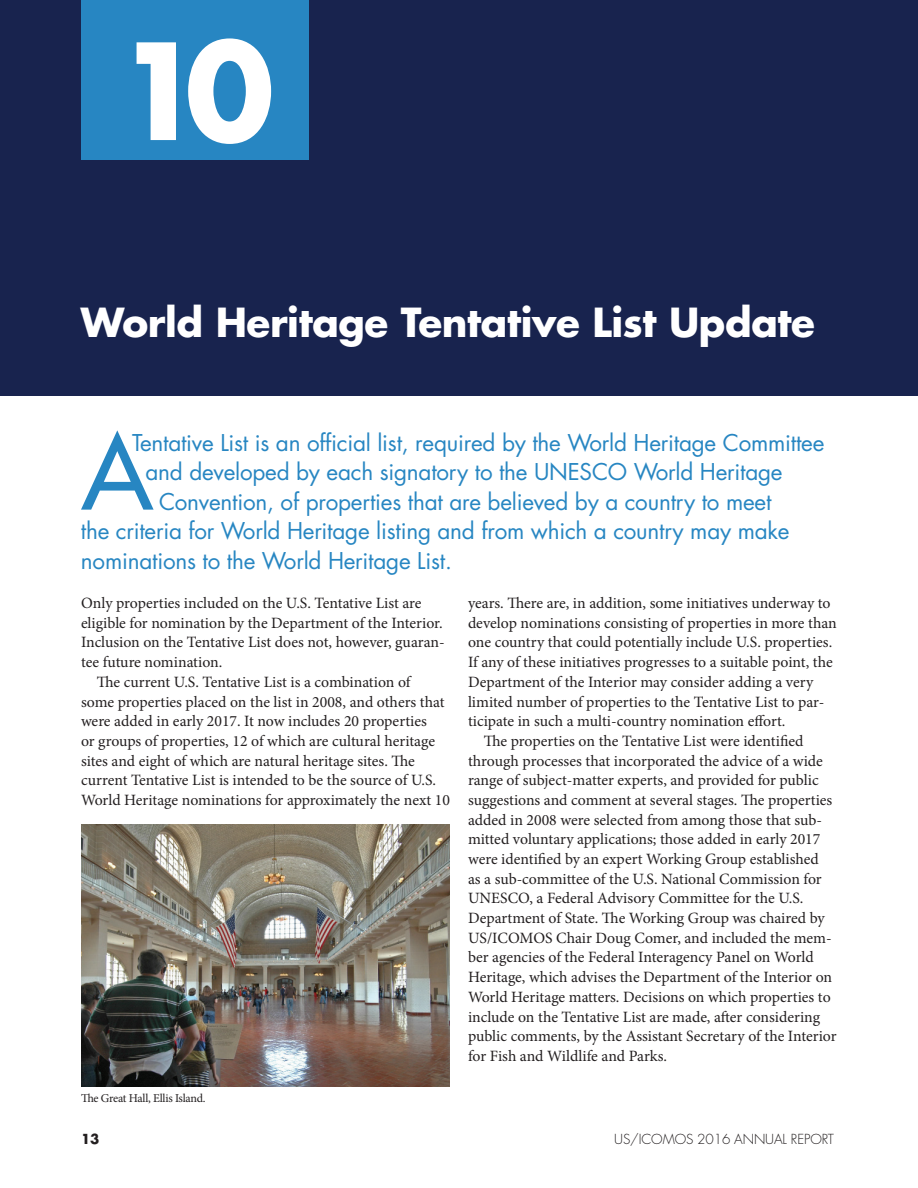
<style>
.page{position:relative;width:918px;height:1188px;background:#fff}
.page>*{position:absolute;margin:0;border:0;box-sizing:border-box;transform-origin:0 0}
.t1{font:700 129.6px "Futura";color:#fff}
.t2{font:700 39px "Futura";letter-spacing:-.01em;color:#fff}
.t3{font:22.5px "Futura";letter-spacing:-.01em;color:#2786c2}
.t4{font:15.75px "Minion Pro";letter-spacing:-.005em;color:#231f20}
.t5{font:300 13.5px "Futura";letter-spacing:-.01em;color:#231f20}
.t6{font:700 13.5px "Futura";color:#231f20}
.t7{font:12px "Minion Pro";letter-spacing:-.025em;color:#231f20}
</style>
<div class="page">
<div style="left:0;top:0;width:918px;height:396px;background:#18234e"></div>
<div style="left:81px;top:0;width:228px;height:160px;background:#2786c2"></div>
<svg style="left:81px;top:430px;width:73px;height:80px"></svg>
<img style="left:81px;top:824px;width:369px;height:263px">
<h1 class="t1" style="left:116px;top:1px;width:160px">10</h1>
<h2 class="t2" style="left:81px;top:295px;width:736px">World Heritage Tentative List Update</h2>
<h3 class="t3" style="left:132px;top:427px;width:694px">Tentative List is an official list, required by the World Heritage Committee</h3>
<h3 class="t3" style="left:146px;top:456px;width:639px">and developed by each signatory to the UNESCO World Heritage</h3>
<h3 class="t3" style="left:159px;top:486px;width:614px">Convention, of properties that are believed by a country to meet</h3>
<h3 class="t3" style="left:81px;top:515px;width:710px">the criteria for World Heritage listing and from which a country may make</h3>
<h3 class="t3" style="left:81px;top:545px;width:372px">nominations to the World Heritage List.</h3>
<p class="t4" style="left:81px;top:593px;width:342px">Only properties included on the U.S. Tentative List are</p>
<p class="t4" style="left:81px;top:612px;width:363px">eligible for nomination by the Department of the Interior.</p>
<p class="t4" style="left:81px;top:632px;width:365px">Inclusion on the Tentative List does not, however, guaran-</p>
<p class="t4" style="left:81px;top:652px;width:143px">tee future nomination.</p>
<p class="t4" style="left:97px;top:671px;width:315px">The current U.S. Tentative List is a combination of</p>
<p class="t4" style="left:81px;top:691px;width:365px">some properties placed on the list in 2008, and others that</p>
<p class="t4" style="left:81px;top:711px;width:347px">were added in early 2017. It now includes 20 properties</p>
<p class="t4" style="left:81px;top:730px;width:356px">or groups of properties, 12 of which are cultural heritage</p>
<p class="t4" style="left:81px;top:750px;width:336px">sites and eight of which are natural heritage sites. The</p>
<p class="t4" style="left:81px;top:770px;width:357px">current Tentative List is intended to be the source of U.S.</p>
<p class="t4" style="left:81px;top:789px;width:371px">World Heritage nominations for approximately the next 10</p>
<p class="t4" style="left:468px;top:593px;width:364px">years. There are, in addition, some initiatives underway to</p>
<p class="t4" style="left:468px;top:612px;width:370px">develop nominations consisting of properties in more than</p>
<p class="t4" style="left:468px;top:632px;width:366px">one country that could potentially include U.S. properties.</p>
<p class="t4" style="left:468px;top:652px;width:366px">If any of these initiatives progresses to a suitable point, the</p>
<p class="t4" style="left:468px;top:671px;width:347px">Department of the Interior may consider adding a very</p>
<p class="t4" style="left:468px;top:691px;width:358px">limited number of properties to the Tentative List to par-</p>
<p class="t4" style="left:468px;top:711px;width:319px">ticipate in such a multi-country nomination effort.</p>
<p class="t4" style="left:484px;top:730px;width:321px">The properties on the Tentative List were identified</p>
<p class="t4" style="left:468px;top:750px;width:356px">through processes that incorporated the advice of a wide</p>
<p class="t4" style="left:468px;top:770px;width:352px">range of subject-matter experts, and provided for public</p>
<p class="t4" style="left:468px;top:789px;width:366px">suggestions and comment at several stages. The properties</p>
<p class="t4" style="left:468px;top:809px;width:356px">added in 2008 were selected from among those that sub-</p>
<p class="t4" style="left:468px;top:829px;width:354px">mitted voluntary applications; those added in early 2017</p>
<p class="t4" style="left:468px;top:848px;width:352px">were identified by an expert Working Group established</p>
<p class="t4" style="left:468px;top:868px;width:355px">as a sub-committee of the U.S. National Commission for</p>
<p class="t4" style="left:468px;top:888px;width:337px">UNESCO, a Federal Advisory Committee for the U.S.</p>
<p class="t4" style="left:468px;top:908px;width:358px">Department of State. The Working Group was chaired by</p>
<p class="t4" style="left:468px;top:927px;width:365px">US/ICOMOS Chair Doug Comer, and included the mem-</p>
<p class="t4" style="left:468px;top:947px;width:347px">ber agencies of the Federal Interagency Panel on World</p>
<p class="t4" style="left:468px;top:967px;width:366px">Heritage, which advises the Department of the Interior on</p>
<p class="t4" style="left:468px;top:986px;width:364px">World Heritage matters. Decisions on which properties to</p>
<p class="t4" style="left:468px;top:1006px;width:354px">include on the Tentative List are made, after considering</p>
<p class="t4" style="left:468px;top:1026px;width:370px">public comments, by the Assistant Secretary of the Interior</p>
<p class="t4" style="left:468px;top:1045px;width:201px">for Fish and Wildlife and Parks.</p>
<p class="t7" style="left:81px;top:1091px;width:126px">The Great Hall, Ellis Island.</p>
<p class="t6" style="left:81px;top:1130px;width:20px">13</p>
<p class="t5" style="left:614px;top:1131px;width:221px">US/ICOMOS 2016 ANNUAL REPORT</p>
</div>
